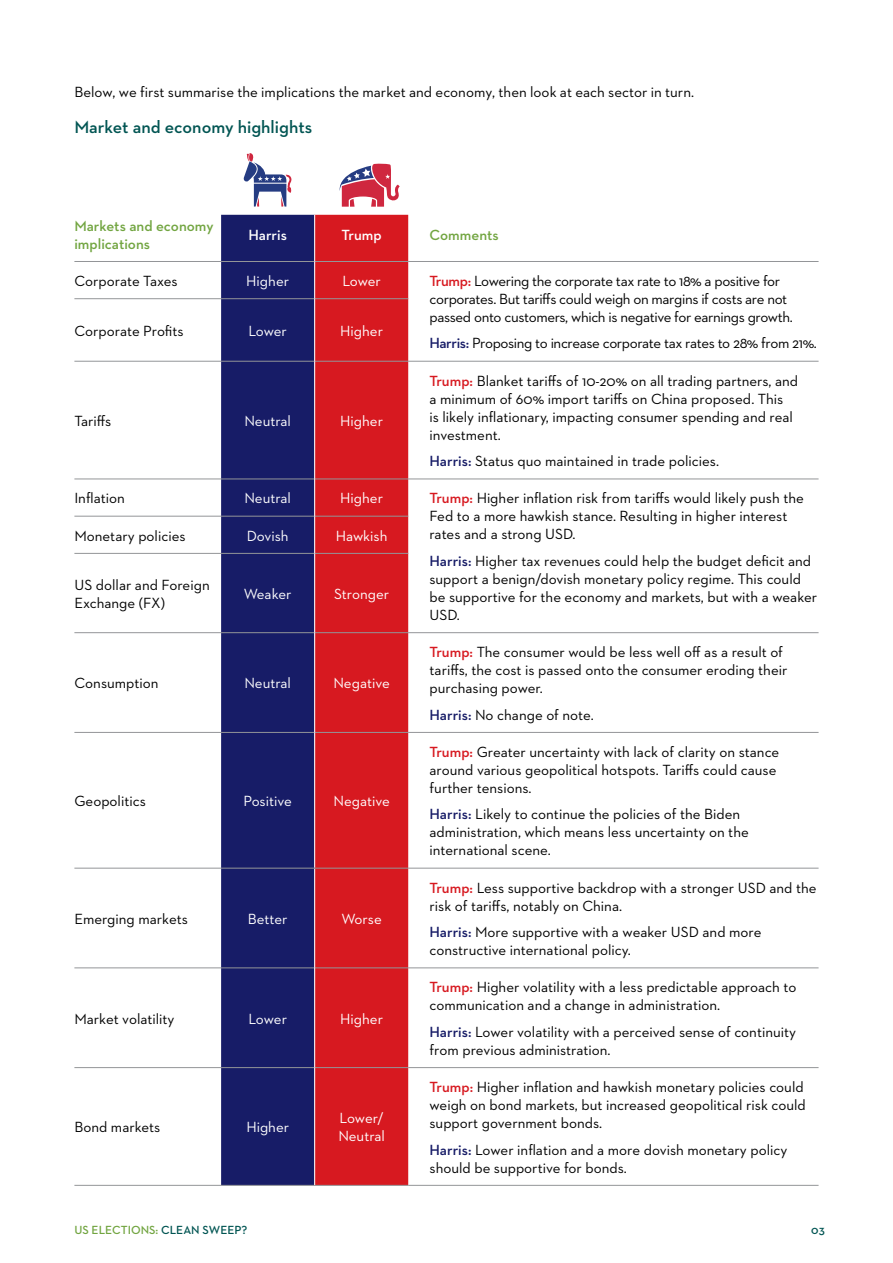
<style>
.page{position:relative;width:893px;height:1263px;background:#fff}
.page>*{position:absolute;margin:0;border:0;box-sizing:border-box;transform-origin:0 0}
.t1{font:600 18px "Neutraface 2 Text";color:#025553}
.t2{font:15px/18px "Neutraface 2 Text";color:#000}
.t3{font:15px/18px "Neutraface 2 Text";letter-spacing:-.025em;color:#000}
.t4{font:15px/18px "Neutraface 2 Text";color:#fff}
.t5{font:600 15px/18px "Neutraface 2 Text";color:#72a541}
.t6{font:600 15px "Neutraface 2 Text";color:#fff}
.t7{font:600 12px "Neutraface 2 Text";color:#72a541}
.t8{font:600 12px "Neutraface 2 Text";color:#025553}
.s1{font-weight:600;color:#d71920}
.s2{font-weight:600;color:#171c67}
.s3{color:#025553}
</style>
<div class="page">
<div style="left:221px;top:215px;width:93px;height:970px;background:#171c67"></div>
<div style="left:315px;top:215px;width:93px;height:970px;background:#d71920"></div>
<hr style="left:74px;top:516px;width:147px;height:1px;background:#939598">
<hr style="left:221px;top:516px;width:93px;height:1px;background:#939598">
<hr style="left:315px;top:516px;width:93px;height:1px;background:#939598">
<hr style="left:74px;top:553px;width:147px;height:1px;background:#939598">
<hr style="left:221px;top:553px;width:93px;height:1px;background:#939598">
<hr style="left:315px;top:553px;width:93px;height:1px;background:#939598">
<hr style="left:74px;top:632px;width:147px;height:1px;background:#939598">
<hr style="left:221px;top:632px;width:93px;height:1px;background:#939598">
<hr style="left:315px;top:632px;width:93px;height:1px;background:#939598">
<hr style="left:408px;top:632px;width:411px;height:1px;background:#939598">
<hr style="left:74px;top:732px;width:147px;height:1px;background:#939598">
<hr style="left:221px;top:732px;width:93px;height:1px;background:#939598">
<hr style="left:315px;top:732px;width:93px;height:1px;background:#939598">
<hr style="left:408px;top:732px;width:411px;height:1px;background:#939598">
<hr style="left:74px;top:1067px;width:147px;height:1px;background:#939598">
<hr style="left:221px;top:1067px;width:93px;height:1px;background:#939598">
<hr style="left:315px;top:1067px;width:93px;height:1px;background:#939598">
<hr style="left:408px;top:1067px;width:411px;height:1px;background:#939598">
<hr style="left:74px;top:1185px;width:147px;height:1px;background:#939598">
<hr style="left:221px;top:1185px;width:94px;height:1px;background:#939598">
<hr style="left:315px;top:1185px;width:93px;height:1px;background:#939598">
<hr style="left:408px;top:1185px;width:411px;height:1px;background:#939598">
<hr style="left:74px;top:361px;width:147px;height:1px;background:#939598">
<hr style="left:221px;top:361px;width:93px;height:1px;background:#939598">
<hr style="left:315px;top:361px;width:93px;height:1px;background:#939598">
<hr style="left:74px;top:479px;width:147px;height:1px;background:#939598">
<hr style="left:221px;top:479px;width:93px;height:1px;background:#939598">
<hr style="left:315px;top:479px;width:93px;height:1px;background:#939598">
<hr style="left:74px;top:967px;width:147px;height:1px;background:#939598">
<hr style="left:221px;top:967px;width:93px;height:1px;background:#939598">
<hr style="left:315px;top:967px;width:93px;height:1px;background:#939598">
<hr style="left:408px;top:361px;width:411px;height:1px;background:#939598">
<hr style="left:408px;top:479px;width:411px;height:1px;background:#939598">
<hr style="left:408px;top:967px;width:411px;height:1px;background:#939598">
<hr style="left:74px;top:261px;width:147px;height:1px;background:#939598">
<hr style="left:221px;top:261px;width:93px;height:1px;background:#939598">
<hr style="left:315px;top:261px;width:93px;height:1px;background:#939598">
<hr style="left:408px;top:261px;width:411px;height:1px;background:#939598">
<hr style="left:74px;top:298px;width:147px;height:1px;background:#939598">
<hr style="left:221px;top:298px;width:93px;height:1px;background:#939598">
<hr style="left:315px;top:298px;width:93px;height:1px;background:#939598">
<hr style="left:74px;top:868px;width:147px;height:1px;background:#939598">
<hr style="left:221px;top:868px;width:94px;height:1px;background:#939598">
<hr style="left:315px;top:868px;width:93px;height:1px;background:#939598">
<hr style="left:408px;top:868px;width:411px;height:1px;background:#939598">
<svg style="left:339px;top:163px;width:61px;height:44px"></svg>
<svg style="left:244px;top:153px;width:48px;height:54px"></svg>
<p class="t2" style="left:74px;top:82px;width:621px">Below, we first summarise the implications the market and economy, then look at each sector in turn.</p>
<p class="t1" style="left:74px;top:116px;width:239px">Market and economy highlights</p>
<p class="t5" style="left:74px;top:216px;width:141px">Markets and economy implications</p>
<p class="t6" style="left:248px;top:225px;width:40px">Harris</p>
<p class="t6" style="left:342px;top:225px;width:42px">Trump</p>
<p class="t5" style="left:429px;top:225px;width:71px">Comments</p>
<p class="t2" style="left:74px;top:272px;width:105px">Corporate Taxes</p>
<p class="t4" style="left:246px;top:272px;width:44px">Higher</p>
<p class="t4" style="left:342px;top:272px;width:40px">Lower</p>
<p class="t3" style="left:429px;top:272px;width:365px"><span class="s1">Trump:</span> Lowering the corporate tax rate to 18% a positive for corporates. But tariffs could weigh on margins if costs are not passed onto customers, which is negative for earnings growth.</p>
<p class="t3" style="left:429px;top:334px;width:389px"><span class="s2">Harris:</span> Proposing to increase corporate tax rates to 28% from 21%.</p>
<p class="t2" style="left:74px;top:321px;width:111px">Corporate Profits</p>
<p class="t4" style="left:248px;top:321px;width:40px">Lower</p>
<p class="t4" style="left:340px;top:321px;width:44px">Higher</p>
<p class="t2" style="left:74px;top:412px;width:39px">Tariffs</p>
<p class="t4" style="left:244px;top:412px;width:48px">Neutral</p>
<p class="t4" style="left:340px;top:412px;width:44px">Higher</p>
<p class="t2" style="left:429px;top:371px;width:370px"><span class="s1">Trump:</span> Blanket tariffs of 10-20% on all trading partners, and a minimum of 60% import tariffs on China proposed. This<br>is likely inflationary, impacting consumer spending and real investment.</p>
<p class="t2" style="left:429px;top:452px;width:291px"><span class="s2">Harris:</span> Status quo maintained in trade policies.</p>
<p class="t2" style="left:74px;top:489px;width:52px">Inflation</p>
<p class="t4" style="left:244px;top:489px;width:48px">Neutral</p>
<p class="t4" style="left:340px;top:489px;width:44px">Higher</p>
<p class="t2" style="left:429px;top:489px;width:376px"><span class="s1">Trump:</span> Higher inflation risk from tariffs would likely push the<br>Fed to a more hawkish stance. Resulting in higher interest rates and a strong USD.</p>
<p class="t2" style="left:429px;top:552px;width:389px"><span class="s2">Harris:</span> Higher tax revenues could help the budget deficit and support a benign/dovish monetary policy regime. This could be supportive for the economy and markets, but with a weaker USD.</p>
<p class="t2" style="left:74px;top:526px;width:113px">Monetary policies</p>
<p class="t4" style="left:247px;top:526px;width:43px">Dovish</p>
<p class="t4" style="left:336px;top:526px;width:53px">Hawkish</p>
<p class="t2" style="left:74px;top:576px;width:137px">US dollar and Foreign<br>Exchange (FX)</p>
<p class="t4" style="left:244px;top:585px;width:49px">Weaker</p>
<p class="t4" style="left:334px;top:585px;width:57px">Stronger</p>
<p class="t2" style="left:74px;top:674px;width:86px">Consumption</p>
<p class="t4" style="left:244px;top:674px;width:48px">Neutral</p>
<p class="t4" style="left:333px;top:674px;width:58px">Negative</p>
<p class="t2" style="left:74px;top:792px;width:73px">Geopolitics</p>
<p class="t4" style="left:244px;top:792px;width:50px">Positive</p>
<p class="t4" style="left:333px;top:792px;width:58px">Negative</p>
<p class="t2" style="left:74px;top:909px;width:115px">Emerging markets</p>
<p class="t4" style="left:248px;top:909px;width:41px">Better</p>
<p class="t4" style="left:342px;top:909px;width:42px">Worse</p>
<p class="t2" style="left:74px;top:1009px;width:102px">Market volatility</p>
<p class="t4" style="left:248px;top:1009px;width:40px">Lower</p>
<p class="t4" style="left:340px;top:1009px;width:44px">Higher</p>
<p class="t2" style="left:74px;top:1118px;width:87px">Bond markets</p>
<p class="t4" style="left:246px;top:1118px;width:44px">Higher</p>
<p class="t4" style="left:338px;top:1109px;width:48px">Lower/<br>Neutral</p>
<p class="t2" style="left:429px;top:643px;width:359px"><span class="s1">Trump:</span> The consumer would be less well off as a result of tariffs, the cost is passed onto the consumer eroding their purchasing power.</p>
<p class="t2" style="left:429px;top:705px;width:166px"><span class="s2">Harris:</span> No change of note.</p>
<p class="t2" style="left:429px;top:743px;width:351px"><span class="s1">Trump:</span> Greater uncertainty with lack of clarity on stance around various geopolitical hotspots. Tariffs could cause further tensions.</p>
<p class="t2" style="left:429px;top:805px;width:321px"><span class="s2">Harris:</span> Likely to continue the policies of the Biden administration, which means less uncertainty on the international scene.</p>
<p class="t2" style="left:429px;top:878px;width:389px"><span class="s1">Trump:</span> Less supportive backdrop with a stronger USD and the risk of tariffs, notably on China.</p>
<p class="t2" style="left:429px;top:923px;width:333px"><span class="s2">Harris:</span> More supportive with a weaker USD and more constructive international policy.</p>
<p class="t2" style="left:429px;top:978px;width:368px"><span class="s1">Trump:</span> Higher volatility with a less predictable approach to communication and a change in administration.</p>
<p class="t2" style="left:429px;top:1022px;width:368px"><span class="s2">Harris:</span> Lower volatility with a perceived sense of continuity from previous administration.</p>
<p class="t2" style="left:430px;top:1078px;width:378px"><span class="s1">Trump:</span> Higher inflation and hawkish monetary policies could weigh on bond markets, but increased geopolitical risk could support government bonds.</p>
<p class="t2" style="left:430px;top:1140px;width:359px"><span class="s2">Harris:</span> Lower inflation and a more dovish monetary policy should be supportive for bonds.</p>
<p class="t7" style="left:74px;top:1222px;width:175px">US ELECTIONS: <span class="s3">CLEAN SWEEP?</span></p>
<p class="t8" style="left:811px;top:1222px;width:15px">03</p>
</div>
